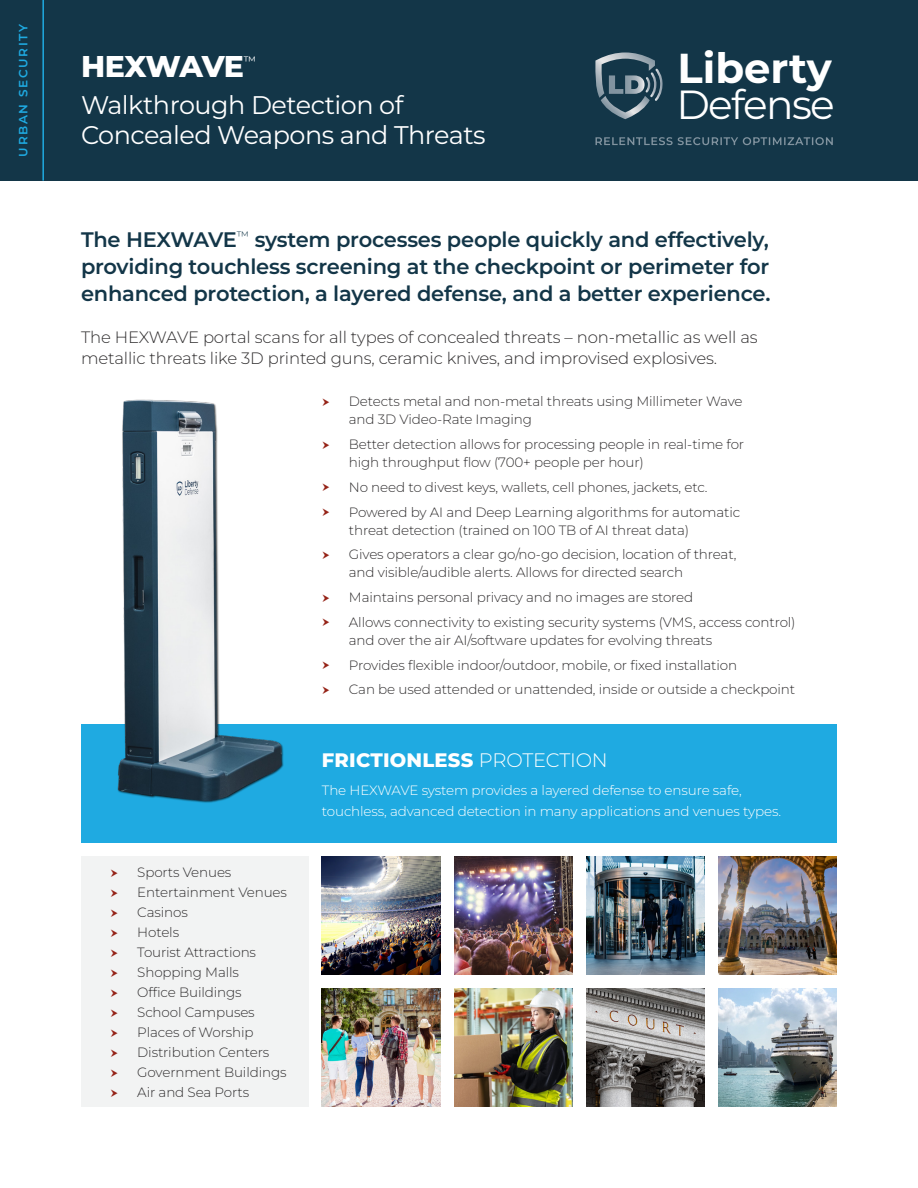
<style>
.page{position:relative;width:918px;height:1188px;background:#fff}
.page>*{position:absolute;margin:0;border:0;box-sizing:border-box;transform-origin:0 0}
.t1{font:700 41.85px "Montserrat";color:#fff}
.t2{font:40.65px "Montserrat";letter-spacing:-.04em;color:#fff}
.LD_Caps_Title__Light{font:800 30px "Montserrat";letter-spacing:-.03em;color:#fff}
.LD_Caps_Title__Light-2{font:25.5px/30px "Montserrat";letter-spacing:-.02em;color:#fff}
.LD_Body_Text{font:600 21px/27px "Montserrat";letter-spacing:-.01em;color:#133648;text-align:justify}
.LD_Subtitle{font:800 19.5px "Montserrat";letter-spacing:.01em;color:#fff}
.LD_Body_Text-2{font:300 16.5px/21px "Montserrat";letter-spacing:-.01em;color:#312f30}
.t3{font:300 13.5px/18px "Montserrat";letter-spacing:-.01em;color:#312f30}
.LD_Body_Text-3{font:300 13.5px "Montserrat";letter-spacing:-.01em;color:#fff}
.LD_Caps_Title__Light-3{font:12.3px "Montserrat";color:#fff}
.t4{font:600 12px "Montserrat";letter-spacing:.14em;color:#1faae1}
.s1{font-weight:300}
</style>
<div class="page">
<div style="left:81px;top:856px;width:227px;height:251px;background:#f2f3f3"></div>
<div style="left:0;top:0;width:918px;height:181px;background:#133648"></div>
<svg style="left:596px;top:137px;width:237px;height:8px"></svg>
<svg style="left:595px;top:52px;width:68px;height:67px"></svg>
<hr style="left:42px;top:0;width:2px;height:181px;background:#1faae1">
<img style="left:586px;top:988px;width:119px;height:119px">
<img style="left:718px;top:988px;width:119px;height:119px">
<img style="left:586px;top:856px;width:119px;height:119px">
<img style="left:718px;top:856px;width:119px;height:119px">
<img style="left:454px;top:988px;width:119px;height:119px">
<img style="left:322px;top:988px;width:119px;height:119px">
<img style="left:454px;top:856px;width:119px;height:119px">
<img style="left:322px;top:856px;width:119px;height:119px">
<div style="left:81px;top:724px;width:756px;height:119px;background:#1faae1"></div>
<img style="left:117px;top:399px;width:167px;height:404px">
<p class="t4" style="left:15px;top:157px;width:134px;rotate:-90deg">URBAN SECURITY</p>
<p class="LD_Caps_Title__Light" style="left:81px;top:47px;width:165px">HEXWAVE</p>
<p class="LD_Caps_Title__Light-3" style="left:244px;top:52px;width:14px">™</p>
<p class="LD_Caps_Title__Light-2" style="left:81px;top:89px;width:406px">Walkthrough Detection of<br>Concealed Weapons and Threats</p>
<p class="t1" style="left:678px;top:40px;width:156px">Liberty</p>
<p class="t2" style="left:676px;top:77px;width:160px">Defense</p>
<p class="LD_Body_Text" style="left:81px;top:226px;width:691px">The HEXWAVE<sup>™</sup> system processes people quickly and effectively, providing touchless screening at the checkpoint or perimeter for enhanced protection, a layered defense, and a better experience.</p>
<p class="LD_Body_Text-2" style="left:81px;top:326px;width:678px">The HEXWAVE portal scans for all types of concealed threats – non-metallic as well as metallic threats like 3D printed guns, ceramic knives, and improvised explosives.</p>
<p class="t3" style="left:349px;top:392px;width:395px">Detects metal and non-metal threats using Millimeter Wave and 3D Video-Rate Imaging</p>
<p class="t3" style="left:349px;top:435px;width:397px">Better detection allows for processing people in real-time for high throughput flow (700+ people per hour)</p>
<p class="t3" style="left:349px;top:478px;width:360px">No need to divest keys, wallets, cell phones, jackets, etc.</p>
<p class="t3" style="left:349px;top:502px;width:393px">Powered by AI and Deep Learning algorithms for automatic threat detection (trained on 100 TB of AI threat data)</p>
<p class="t3" style="left:349px;top:545px;width:389px">Gives operators a clear go/no-go decision, location of threat, and visible/audible alerts. Allows for directed search</p>
<p class="t3" style="left:349px;top:588px;width:346px">Maintains personal privacy and no images are stored</p>
<p class="t3" style="left:349px;top:613px;width:448px">Allows connectivity to existing security systems (VMS, access control) and over the air AI/software updates for evolving threats</p>
<p class="t3" style="left:349px;top:655px;width:390px">Provides flexible indoor/outdoor, mobile, or fixed installation</p>
<p class="t3" style="left:349px;top:680px;width:448px">Can be used attended or unattended, inside or outside a checkpoint</p>
<p class="t3" style="left:137px;top:863px;width:96px">Sports Venues</p>
<p class="t3" style="left:137px;top:883px;width:151px">Entertainment Venues</p>
<p class="t3" style="left:137px;top:903px;width:52px">Casinos</p>
<p class="t3" style="left:137px;top:923px;width:43px">Hotels</p>
<p class="t3" style="left:137px;top:943px;width:120px">Tourist Attractions</p>
<p class="t3" style="left:137px;top:963px;width:103px">Shopping Malls</p>
<p class="t3" style="left:137px;top:983px;width:106px">Office Buildings</p>
<p class="t3" style="left:137px;top:1003px;width:119px">School Campuses</p>
<p class="t3" style="left:137px;top:1023px;width:118px">Places of Worship</p>
<p class="t3" style="left:137px;top:1043px;width:134px">Distribution Centers</p>
<p class="t3" style="left:137px;top:1063px;width:151px">Government Buildings</p>
<p class="t3" style="left:137px;top:1083px;width:113px">Air and Sea Ports</p>
<p class="LD_Subtitle" style="left:322px;top:747px;width:287px">FRICTIONLESS <span class="s1">PROTECTION</span></p>
<p class="LD_Body_Text-3" style="left:322px;top:781px;width:421px">The HEXWAVE system provides a layered defense to ensure safe,</p>
<p class="LD_Body_Text-3" style="left:322px;top:802px;width:461px">touchless, advanced detection in many applications and venues types.</p>
</div>
